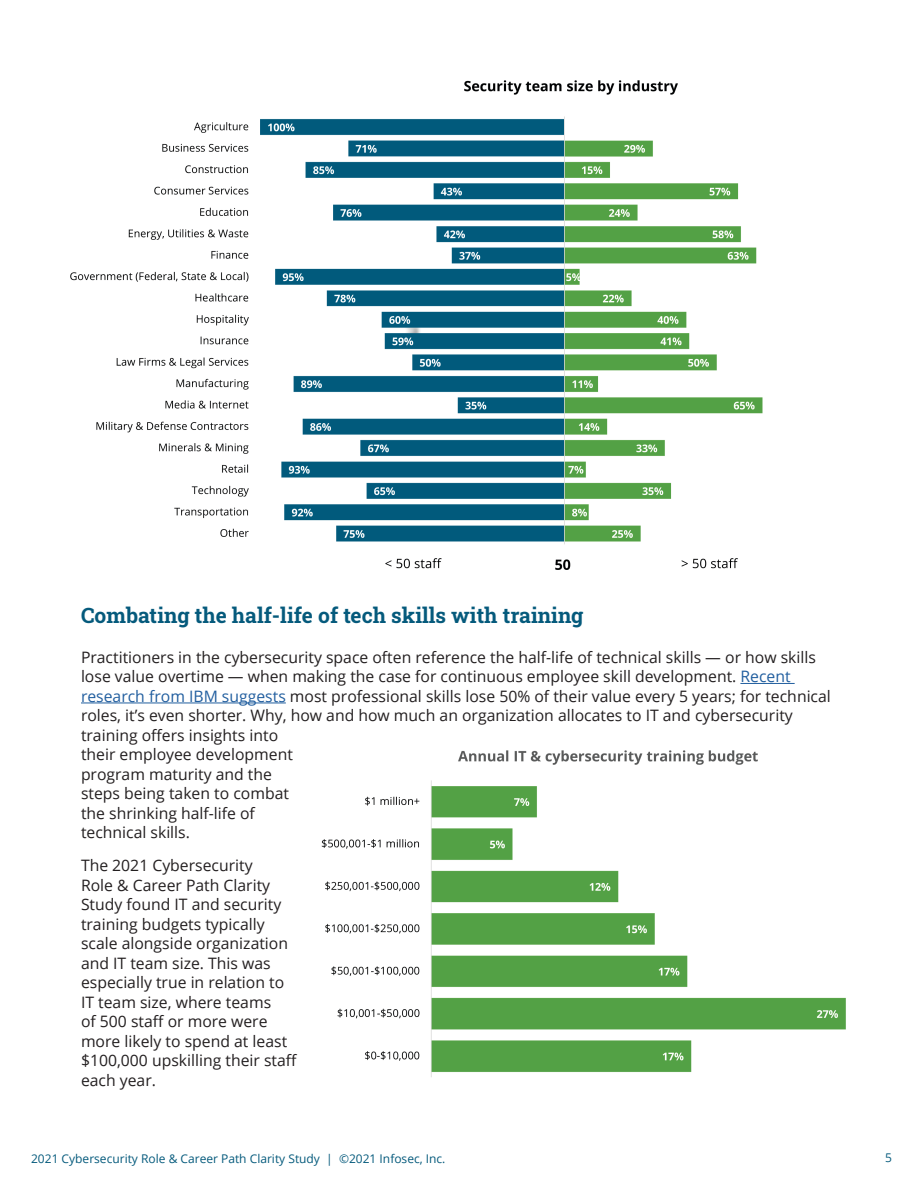
<style>
.page{position:relative;width:918px;height:1188px;background:#fff}
.page>*{position:absolute;margin:0;border:0;box-sizing:border-box;transform-origin:0 0}
.t1{font:21px "Roboto Slab";color:#055a7c}
.body{font:15.75px/19.5px "Open Sans";color:#231f20}
.t2{font:12px "Open Sans";color:#055a7c}
.s1{color:#215e9f}
</style>
<div class="page">
<hr style="left:740px;top:683px;width:55px;height:1px;background:#215e9f">
<hr style="left:81px;top:703px;width:205px;height:1px;background:#215e9f">
<img style="left:70px;top:80px;width:693px;height:490px">
<img style="left:321px;top:750px;width:525px;height:327px">
<p class="t1" style="left:81px;top:601px;width:504px">Combating the half-life of tech skills with training</p>
<p class="body" style="left:81px;top:647px;width:751px">Practitioners in the cybersecurity space often reference the half-life of technical skills — or how skills lose value overtime — when making the case for continuous employee skill development. <span class="s1">Recent research from IBM suggests</span> most professional skills lose 50% of their value every 5 years; for technical roles, it’s even shorter. Why, how and how much an organization allocates to IT and cybersecurity training offers insights into<br>their employee development<br>program maturity and the<br>steps being taken to combat<br>the shrinking half-life of<br>technical skills.</p>
<p class="body" style="left:81px;top:855px;width:218px">The 2021 Cybersecurity<br>Role &amp; Career Path Clarity<br>Study found IT and security training budgets typically scale alongside organization and IT team size. This was especially true in relation to<br>IT team size, where teams<br>of 500 staff or more were more likely to spend at least $100,000 upskilling their staff each year.</p>
<p class="t2" style="left:31px;top:1151px;width:416px">2021 Cybersecurity Role &amp; Career Path Clarity Study | ©2021 Infosec, Inc.</p>
<p class="t2" style="left:885px;top:1150px;width:8px">5</p>
</div>
